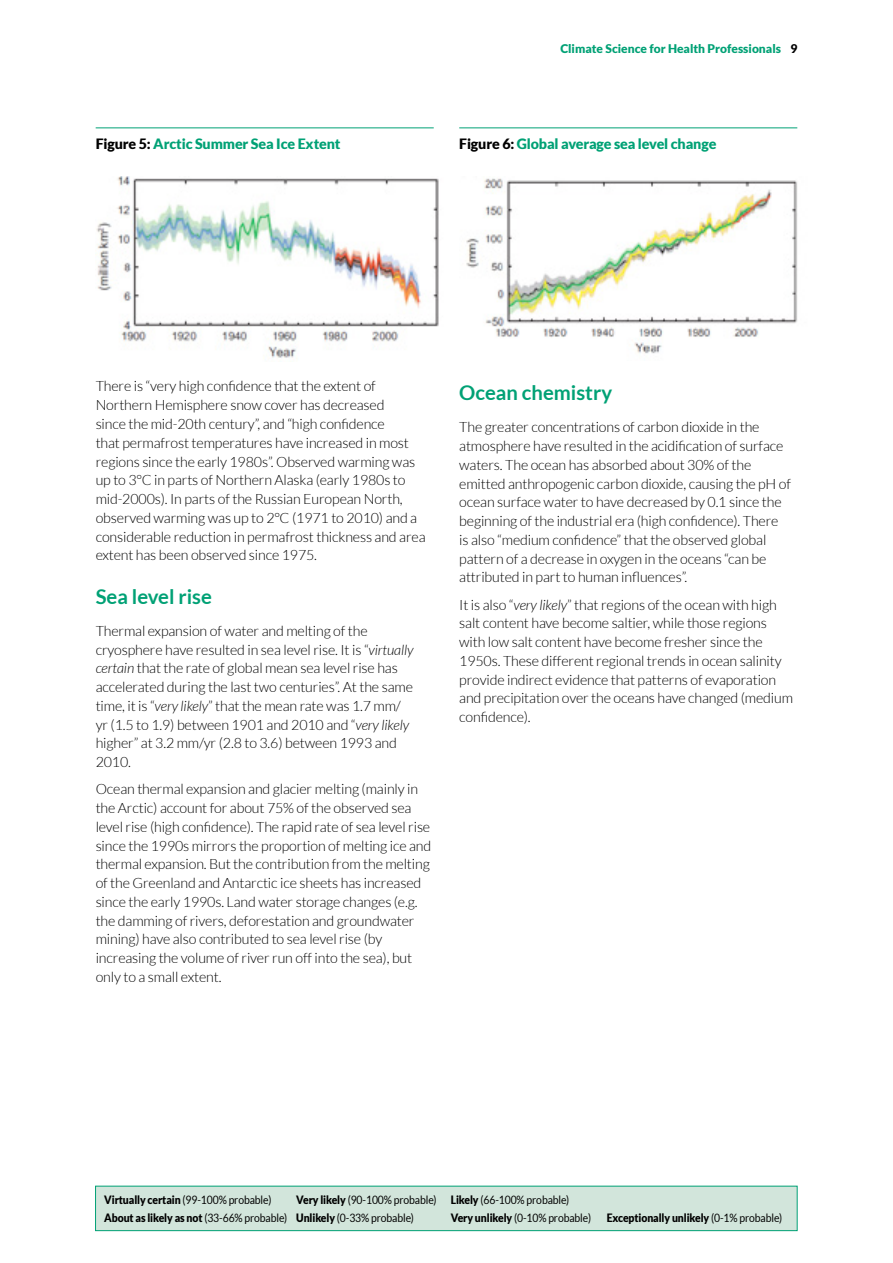
<style>
.page{position:relative;width:893px;height:1263px;background:#fff}
.page>*{position:absolute;margin:0;border:0;box-sizing:border-box;transform-origin:0 0}
.t1{font:700 20.25px "Lato";color:#00a175}
.t2{font:300 14.25px/18.8px "Lato";letter-spacing:-.01em;color:#000}
.t3{font:900 14.25px "Lato";letter-spacing:-.01em;color:#00a175}
.t4{font:900 12px "Lato";color:#00a175}
.t5{font:11.55px/17.5px "Lato";letter-spacing:-.01em;color:#000;scale:.9 1}
.t6{font:900 11.55px "Lato";letter-spacing:-.01em;color:#000;scale:.9 1}
.s1{color:#000}
.s2{font-style:italic}
.s3{font-weight:900}
.s4{font-weight:400}
</style>
<div class="page">
<div style="left:96px;top:1186px;width:701px;height:44px;background:#d2e5db"></div>
<div style="left:95px;top:1186px;width:702px;height:45px;border:1px solid #00a175"></div>
<hr style="left:96px;top:128px;width:338px;height:1px;background:#00a175">
<img style="left:96px;top:177px;width:343px;height:181px">
<hr style="left:459px;top:128px;width:338px;height:1px;background:#00a175">
<img style="left:466px;top:178px;width:332px;height:176px">
<p class="t3" style="left:96px;top:136px;width:246px"><span class="s1">Figure 5:</span> Arctic Summer Sea Ice Extent</p>
<p class="t4" style="left:560px;top:42px;width:238px">Climate Science for Health Professionals <span class="s1">9</span></p>
<p class="t3" style="left:459px;top:136px;width:259px"><span class="s1">Figure 6:</span> Global average sea level change</p>
<p class="t2" style="left:96px;top:377px;width:331px">There is “very high confidence that the extent of Northern Hemisphere snow cover has decreased<br>since the mid-20th century”, and “high confidence<br>that permafrost temperatures have increased in most regions since the early 1980s”. Observed warming was up to 3°C in parts of Northern Alaska (early 1980s to mid-2000s). In parts of the Russian European North, observed warming was up to 2°C (1971 to 2010) and a considerable reduction in permafrost thickness and area extent has been observed since 1975.</p>
<h1 class="t1" style="left:96px;top:585px;width:118px">Sea level rise</h1>
<p class="t2" style="left:96px;top:621px;width:319px">Thermal expansion of water and melting of the cryosphere have resulted in sea level rise. It is “<span class="s2">virtually certain</span> that the rate of global mean sea level rise has accelerated during the last two centuries”. At the same time, it is “<span class="s2">very likely</span>” that the mean rate was 1.7 mm/ yr (1.5 to 1.9) between 1901 and 2010 and “<span class="s2">very likely </span>higher” at 3.2 mm/yr (2.8 to 3.6) between 1993 and 2010.</p>
<p class="t2" style="left:96px;top:780px;width:337px">Ocean thermal expansion and glacier melting (mainly in the Arctic) account for about 75% of the observed sea level rise (high confidence). The rapid rate of sea level rise since the 1990s mirrors the proportion of melting ice and thermal expansion. But the contribution from the melting of the Greenland and Antarctic ice sheets has increased since the early 1990s. Land water storage changes (e.g. the damming of rivers, deforestation and groundwater mining) have also contributed to sea level rise (by increasing the volume of river run off into the sea), but only to a small extent.</p>
<h1 class="t1" style="left:459px;top:381px;width:154px">Ocean chemistry</h1>
<p class="t2" style="left:459px;top:418px;width:333px">The greater concentrations of carbon dioxide in the atmosphere have resulted in the acidification of surface waters. The ocean has absorbed about 30% of the emitted anthropogenic carbon dioxide, causing the pH of ocean surface water to have decreased by 0.1 since the beginning of the industrial era (high confidence). There is also “medium confidence” that the observed global pattern of a decrease in oxygen in the oceans “can be attributed in part to human influences”.</p>
<p class="t2" style="left:459px;top:595px;width:335px">It is also “<span class="s2">very likely</span>” that regions of the ocean with high salt content have become saltier, while those regions with low salt content have become fresher since the 1950s. These different regional trends in ocean salinity provide indirect evidence that patterns of evaporation and precipitation over the oceans have changed (medium confidence).</p>
<p class="t5" style="left:104px;top:1191px;width:187px"><span class="s3">Virtually certain</span> (99-100% probable)</p>
<p class="t5" style="left:104px;top:1191px;width:518px;text-indent:192px"><span class="s3">Very likely</span> (90-100% probable) <span class="s3">Likely</span> (66-100% probable)<br><span class="s3">About as likely as not</span> (33-66% probable) <span class="s3">Unlikely</span> (0-33% probable)</p>
<p class="t5" style="left:451px;top:1208px;width:157px"><span class="s3">Very unlikely</span> (0-10% probable)</p>
<p class="t6" style="left:607px;top:1211px;width:196px">Exceptionally unlikely <span class="s4">(0-1% probable)</span></p>
</div>
